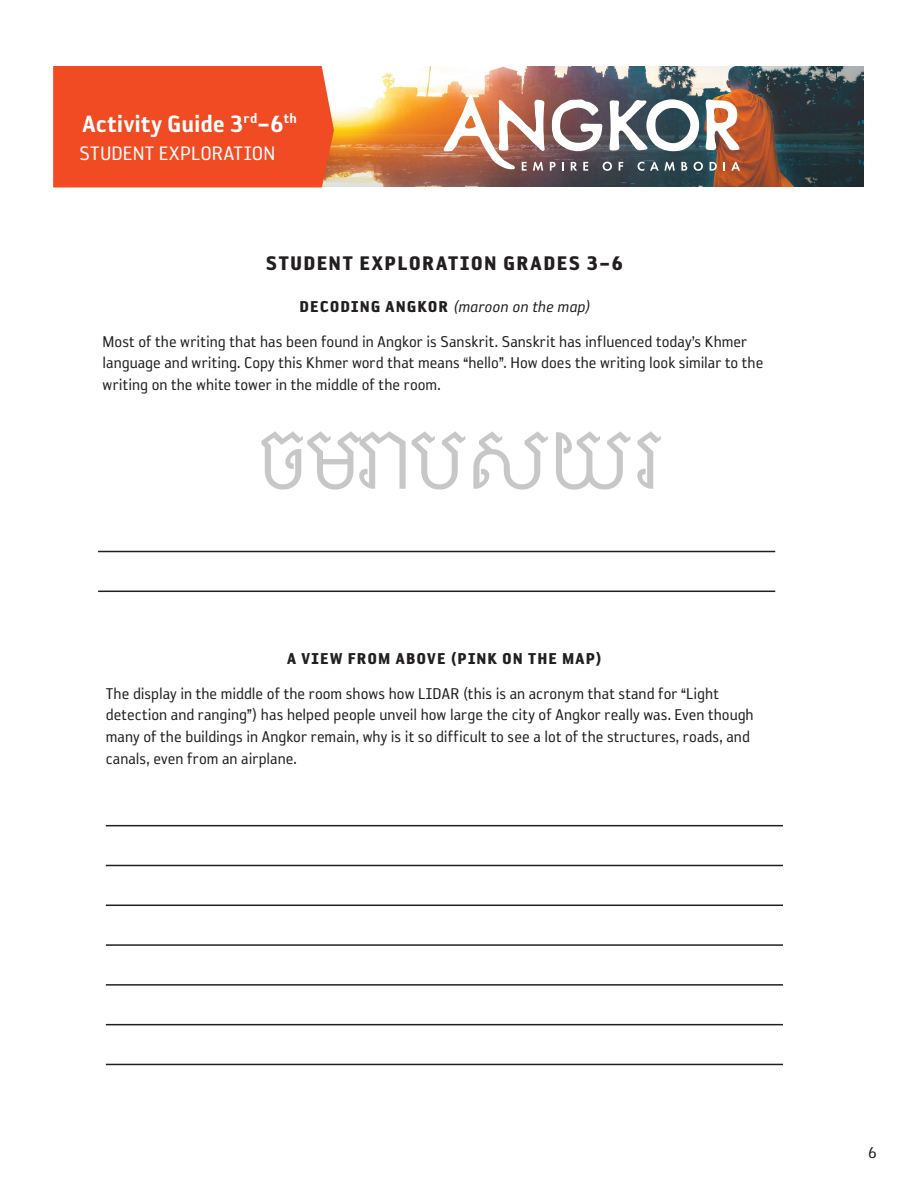
<style>
.page{position:relative;width:918px;height:1188px;background:#fff}
.page>*{position:absolute;margin:0;border:0;box-sizing:border-box;transform-origin:0 0}
.t1{font:27px "Reykjavik One OT C Gauge";letter-spacing:.01em;color:#fff}
.t2{font:22.5px "Reykjavik One OT D Gauge";letter-spacing:.06em;color:#231f20}
.t3{font:22.5px "Reykjavik One OT A Gauge";letter-spacing:.005em;color:#fff}
.t4{font:18px/21.6px "Reykjavik One OT A Gauge";color:#231f20}
.Headline{font:italic 18px "Reykjavik One OT A Gauge";letter-spacing:.01em;color:#231f20}
.Headline-2{font:18px "Reykjavik One OT D Gauge";letter-spacing:.065em;color:#231f20}
.s1{font-family:"Reykjavik One OT D Gauge";font-style:normal}
</style>
<div class="page">
<img style="left:334px;top:66px;width:530px;height:121px">
<img style="left:444px;top:96px;width:296px;height:75px">
<div style="left:53px;top:66px;width:281px;height:122px;background:#f04b23"></div>
<hr style="left:106px;top:825px;width:677px;height:1px;background:#231f20">
<hr style="left:106px;top:865px;width:677px;height:1px;background:#231f20">
<hr style="left:106px;top:905px;width:677px;height:1px;background:#231f20">
<hr style="left:106px;top:944px;width:677px;height:2px;background:#231f20">
<hr style="left:106px;top:984px;width:677px;height:2px;background:#231f20">
<hr style="left:106px;top:1024px;width:677px;height:1px;background:#231f20">
<hr style="left:106px;top:1064px;width:677px;height:1px;background:#231f20">
<img style="left:261px;top:431px;width:400px;height:59px">
<hr style="left:98px;top:551px;width:677px;height:1px;background:#231f20">
<hr style="left:98px;top:591px;width:677px;height:1px;background:#231f20">
<h1 class="t1" style="left:83px;top:109px;width:216px">Activity Guide 3<sup>rd</sup>–6<sup>th</sup></h1>
<p class="t3" style="left:80px;top:142px;width:197px">STUDENT EXPLORATION</p>
<p class="t2" style="left:266px;top:251px;width:359px">STUDENT EXPLORATION GRADES 3–6</p>
<p class="Headline" style="left:300px;top:297px;width:292px"><span class="s1">DECODING ANGKOR</span> (maroon on the map)</p>
<p class="t4" style="left:103px;top:331px;width:662px">Most of the writing that has been found in Angkor is Sanskrit. Sanskrit has influenced today’s Khmer language and writing. Copy this Khmer word that means “hello”. How does the writing look similar to the writing on the white tower in the middle of the room.</p>
<p class="Headline-2" style="left:287px;top:649px;width:316px">A VIEW FROM ABOVE (PINK ON THE MAP)</p>
<p class="t4" style="left:106px;top:683px;width:649px">The display in the middle of the room shows how LIDAR (this is an acronym that stand for “Light detection and ranging”) has helped people unveil how large the city of Angkor really was. Even though many of the buildings in Angkor remain, why is it so difficult to see a lot of the structures, roads, and canals, even from an airplane.</p>
<p class="t4" style="left:868px;top:1142px;width:10px">6</p>
</div>
